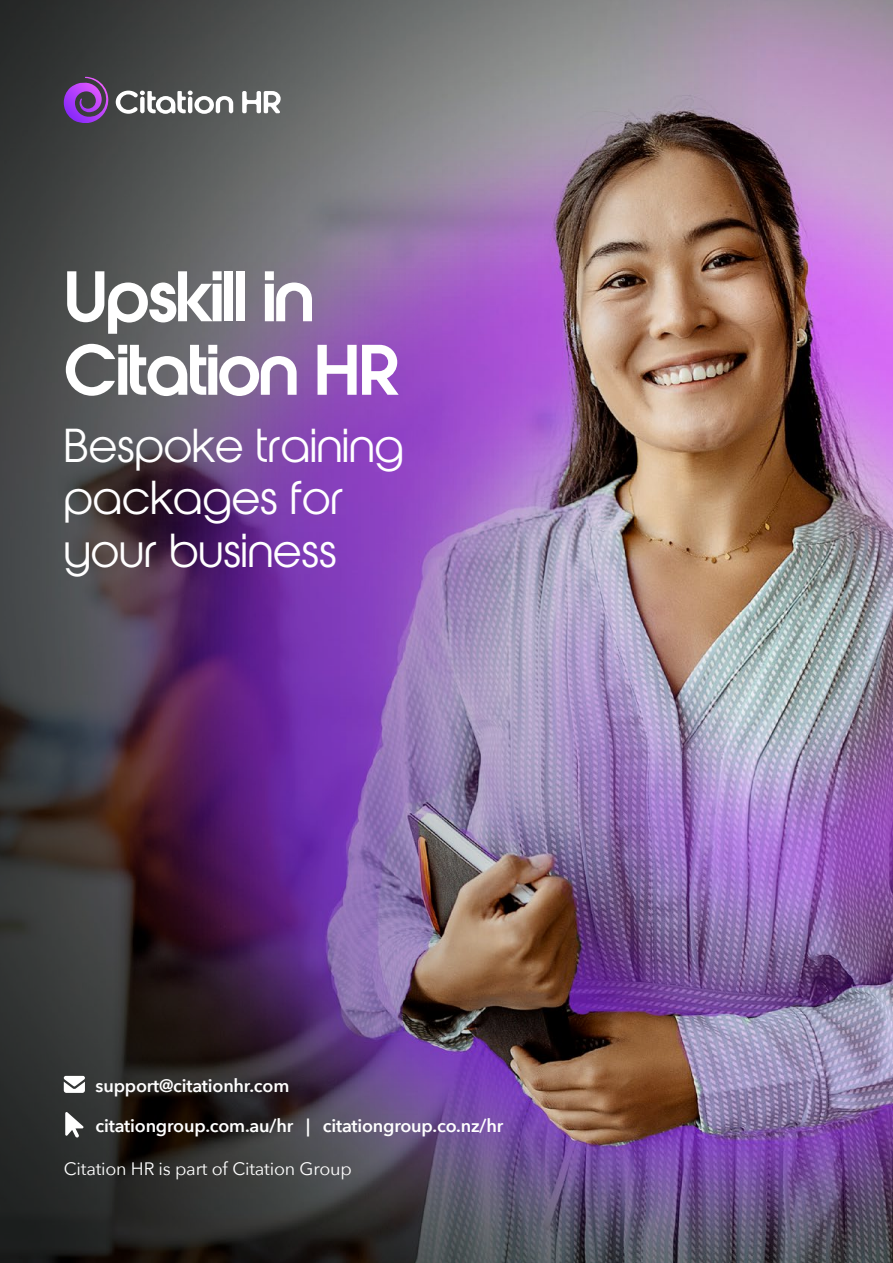
<style>
.page{position:relative;width:893px;height:1263px;background:#fff}
.page>*{position:absolute;margin:0;border:0;box-sizing:border-box;transform-origin:0 0}
.t1{font:700 67.5px/73.5px "NE Orange";letter-spacing:-.02em;color:#fff}
.t2{font:45px/52.5px "NE Orange";color:#fff}
.t3{font:600 18px "Avenir Next";letter-spacing:-.01em;color:#fff}
.t4{font:18px "Avenir Next";letter-spacing:-.01em;color:#fff}
</style>
<div class="page">
<img style="left:819px;top:0;width:74px;height:1263px">
<img style="left:0;top:0;width:819px;height:1263px">
<svg style="left:64px;top:77px;width:45px;height:47px;background:#713e92"></svg>
<svg style="left:116px;top:91px;width:117px;height:23px"></svg>
<svg style="left:242px;top:91px;width:39px;height:22px"></svg>
<svg style="left:64px;top:1076px;width:21px;height:17px"></svg>
<svg style="left:65px;top:1112px;width:18px;height:25px"></svg>
<h1 class="t1" style="left:64px;top:260px;width:338px">Upskill in<br>Citation HR</h1>
<h2 class="t2" style="left:64px;top:419px;width:342px">Bespoke training packages for your business</h2>
<p class="t3" style="left:96px;top:1070px;width:195px">support@citationhr.com</p>
<p class="t3" style="left:96px;top:1110px;width:409px">citationgroup.com.au/hr | citationgroup.co.nz/hr</p>
<p class="t4" style="left:64px;top:1153px;width:290px">Citation HR is part of Citation Group</p>
</div>
